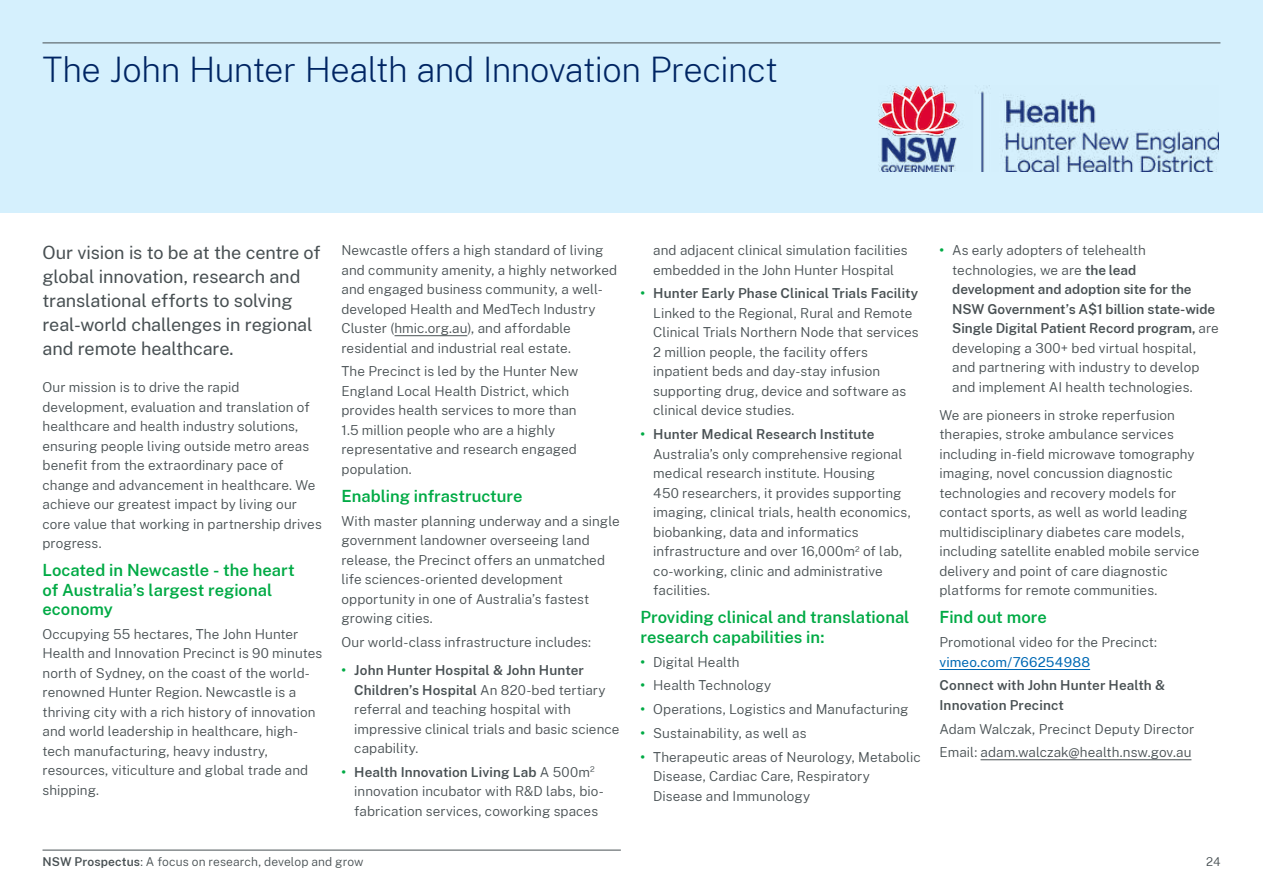
<style>
.page{position:relative;width:1263px;height:893px;background:#fff}
.page>*{position:absolute;margin:0;border:0;box-sizing:border-box;transform-origin:0 0}
.t1{font:200 34.5px "Public Sans";letter-spacing:-.015em;color:#002563}
.t2{font:18px/24px "Public Sans";letter-spacing:-.005em;color:#485053}
.t3{font:600 16.5px/19.5px "Public Sans";color:#00aa45}
.t4{font:300 13.5px/19.5px "Public Sans";letter-spacing:.005em;color:#485053}
.t5{font:600 13.5px/19.5px "Public Sans";letter-spacing:.01em;color:#485053}
.t6{font:13.5px "Public Sans";letter-spacing:.01em;color:#0069b4}
.t7{font:300 12px "Public Sans";letter-spacing:.005em;color:#485053}
.s1{font-weight:700;color:#00aa45}
.s2{font-weight:600}
</style>
<div class="page">
<div style="left:0;top:0;width:1263px;height:213px;background:#d5f0fd"></div>
<hr style="left:394px;top:335px;width:73px;height:1px;background:#485053">
<hr style="left:939px;top:669px;width:151px;height:1px;background:#0069b4">
<hr style="left:980px;top:759px;width:211px;height:1px;background:#485053">
<img style="left:879px;top:86px;width:339px;height:86px">
<hr style="left:43px;top:43px;width:1177px;height:1px;background:#485053">
<hr style="left:43px;top:850px;width:578px;height:1px;background:#485053">
<h1 class="t1" style="left:43px;top:54px;width:737px">The John Hunter Health and Innovation Precinct</h1>
<h2 class="t2" style="left:43px;top:242px;width:280px">Our vision is to be at the centre of global innovation, research and translational efforts to solving real-world challenges in regional and remote healthcare.</h2>
<p class="t4" style="left:43px;top:378px;width:281px">Our mission is to drive the rapid development, evaluation and translation of healthcare and health industry solutions, ensuring people living outside metro areas benefit from the extraordinary pace of change and advancement in healthcare. We achieve our greatest impact by living our core value that working in partnership drives progress.</p>
<p class="t3" style="left:43px;top:559px;width:254px">Located in Newcastle - the heart of Australia’s largest regional economy</p>
<p class="t4" style="left:43px;top:625px;width:281px">Occupying 55 hectares, The John Hunter Health and Innovation Precinct is 90 minutes north of Sydney, on the coast of the world&shy;renowned Hunter Region. Newcastle is a thriving city with a rich history of innovation and world leadership in healthcare, high&shy;tech manufacturing, heavy industry, resources, viticulture and global trade and shipping.</p>
<p class="t4" style="left:341px;top:241px;width:277px">Newcastle offers a high standard of living and community amenity, a highly networked and engaged business community, a well&shy;developed Health and MedTech Industry Cluster (hmic.org.au), and affordable residential and industrial real estate.</p>
<p class="t4" style="left:341px;top:362px;width:238px">The Precinct is led by the Hunter New<br>England Local Health District, which provides health services to more than<br>1.5 million people who are a highly representative and research engaged population.</p>
<p class="t3" style="left:341px;top:485px;width:183px">Enabling infrastructure</p>
<p class="t4" style="left:341px;top:511px;width:280px">With master planning underway and a single government landowner overseeing land release, the Precinct offers an unmatched life sciences-oriented development opportunity in one of Australia’s fastest growing cities.</p>
<p class="t4" style="left:341px;top:633px;width:251px">Our world-class infrastructure includes:</p>
<p class="t4" style="left:354px;top:661px;width:267px;text-indent:-13px"><span class="s1">•</span> <span class="s2">John Hunter Hospital &amp; John Hunter Children’s Hospital</span> An 820-bed tertiary referral and teaching hospital with impressive clinical trials and basic science capability.</p>
<p class="t4" style="left:354px;top:762px;width:251px;text-indent:-13px"><span class="s1">•</span> <span class="s2">Health Innovation Living Lab</span> A 500m<sup>2 </sup>innovation incubator with R&amp;D labs, bio&shy;fabrication services, coworking spaces</p>
<p class="t4" style="left:653px;top:241px;width:256px">and adjacent clinical simulation facilities embedded in the John Hunter Hospital</p>
<p class="t4" style="left:653px;top:284px;width:267px;text-indent:-13px"><span class="s1">•</span> <span class="s2">Hunter Early Phase Clinical Trials Facility </span>Linked to the Regional, Rural and Remote Clinical Trials Northern Node that services 2 million people, the facility offers inpatient beds and day-stay infusion supporting drug, device and software as clinical device studies.</p>
<p class="t4" style="left:653px;top:425px;width:259px;text-indent:-13px"><span class="s1">•</span> <span class="s2">Hunter Medical Research Institute </span>Australia’s only comprehensive regional medical research institute. Housing<br>450 researchers, it provides supporting imaging, clinical trials, health economics, biobanking, data and informatics infrastructure and over 16,000m<sup>2</sup> of lab, co-working, clinic and administrative facilities.</p>
<p class="t3" style="left:640px;top:606px;width:271px">Providing clinical and translational research capabilities in:</p>
<p class="t4" style="left:640px;top:652px;width:101px"><span class="s1">•</span> Digital Health</p>
<p class="t4" style="left:640px;top:676px;width:132px"><span class="s1">•</span> Health Technology</p>
<p class="t4" style="left:640px;top:700px;width:270px"><span class="s1">•</span> Operations, Logistics and Manufacturing</p>
<p class="t4" style="left:640px;top:723px;width:167px"><span class="s1">•</span> Sustainability, as well as</p>
<p class="t4" style="left:653px;top:747px;width:269px;text-indent:-13px"><span class="s1">•</span> Therapeutic areas of Neurology, Metabolic<br>Disease, Cardiac Care, Respiratory<br>Disease and Immunology</p>
<p class="t4" style="left:952px;top:241px;width:268px;text-indent:-13px"><span class="s1">•</span> As early adopters of telehealth technologies, we are <span class="s2">the lead development and adoption site for the NSW Government’s A$1 billion state-wide Single Digital Patient Record program,</span> are developing a 300+ bed virtual hospital, and partnering with industry to develop and implement AI health technologies.</p>
<p class="t4" style="left:939px;top:405px;width:262px">We are pioneers in stroke reperfusion therapies, stroke ambulance services including in-field microwave tomography imaging, novel concussion diagnostic technologies and recovery models for contact sports, as well as world leading multidisciplinary diabetes care models, including satellite enabled mobile service delivery and point of care diagnostic platforms for remote communities.</p>
<p class="t3" style="left:939px;top:606px;width:109px">Find out more</p>
<p class="t4" style="left:939px;top:633px;width:219px">Promotional video for the Precinct:</p>
<p class="t6" style="left:939px;top:655px;width:152px">vimeo.com/766254988</p>
<p class="t5" style="left:939px;top:675px;width:227px">Connect with John Hunter Health &amp;<br>Innovation Precinct</p>
<p class="t4" style="left:939px;top:717px;width:256px;line-height:23.7px">Adam Walczak, Precinct Deputy Director<br>Email: adam.walczak@health.nsw.gov.au</p>
<p class="t7" style="left:43px;top:856px;width:323px"><span class="s2">NSW Prospectus</span>: A focus on research, develop and grow</p>
<p class="t7" style="left:1206px;top:856px;width:16px">24</p>
</div>
